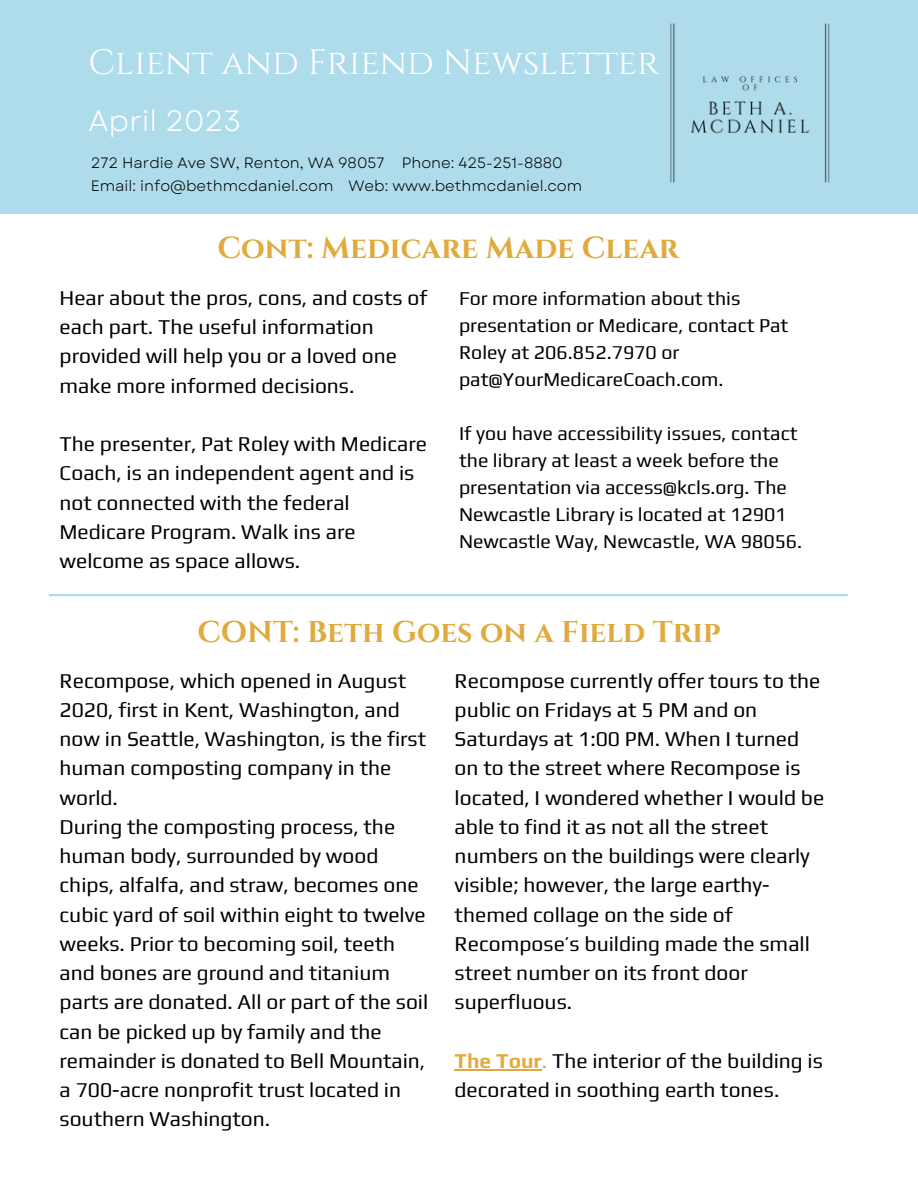
<style>
.page{position:relative;width:918px;height:1188px;background:#fff}
.page>*{position:absolute;margin:0;border:0;box-sizing:border-box;transform-origin:0 0}
.t1{font:35.1px "Cinzel";color:#fff}
.t2{font:700 30.45px "Cinzel";color:#e0aa3e}
.t3{font:700 30px "Cinzel";color:#e0aa3e}
.t4{font:29.4px "Garet";color:#fff}
.t5{font:21px/29.2px "Play";color:#000}
.t6{font:19.5px/27px "Play";color:#000}
.t7{font:15px "Garet";color:#000}
.s1{font-weight:700;color:#e0aa3e}
.s2{color:#e0aa3e}
</style>
<div class="page">
<div style="left:0;top:0;width:918px;height:214px;background:#afdceb"></div>
<img style="left:670px;top:23px;width:160px;height:160px">
<hr style="left:49px;top:594px;width:799px;height:2px;background:#afdceb">
<hr style="left:455px;top:1069px;width:87px;height:1px;background:#e0aa3e">
<p class="t1" style="left:88px;top:40px;width:572px">Client and Friend Newsletter</p>
<p class="t4" style="left:88px;top:100px;width:154px">April 2023</p>
<p class="t7" style="left:91px;top:152px;width:295px">272 Hardie Ave SW, Renton, WA 98057</p>
<p class="t7" style="left:91px;top:175px;width:244px">Email: info@bethmcdaniel.com</p>
<p class="t7" style="left:402px;top:152px;width:162px">Phone: 425-251-8880</p>
<p class="t7" style="left:349px;top:175px;width:235px">Web: www.bethmcdaniel.com</p>
<p class="t2" style="left:218px;top:228px;width:463px">Cont: Medicare Made Clear</p>
<p class="t5" style="left:60px;top:283px;width:369px">Hear about the pros, cons, and costs of each part. The useful information provided will help you or a loved one make more informed decisions.</p>
<p class="t6" style="left:459px;top:285px;width:331px">For more information about this presentation or Medicare, contact Pat<br>Roley at 206.852.7970 or pat@YourMedicareCoach.com.</p>
<p class="t6" style="left:459px;top:420px;width:340px">If you have accessibility issues, contact the library at least a week before the presentation via access@kcls.org. The Newcastle Library is located at 12901</p>
<p class="t6" style="left:459px;top:528px;width:345px">Newcastle Way, Newcastle, WA 98056.</p>
<p class="t5" style="left:60px;top:429px;width:369px">The presenter, Pat Roley with Medicare<br>Coach, is an independent agent and is not connected with the federal<br>Medicare Program. Walk ins are welcome as space allows.</p>
<p class="t3" style="left:197px;top:613px;width:525px">CONT: Beth Goes on a Field Trip</p>
<p class="t5" style="left:60px;top:665px;width:368px">Recompose, which opened in August 2020, first in Kent, Washington, and now in Seattle, Washington, is the first human composting company in the</p>
<p class="t5" style="left:60px;top:782px;width:60px">world.</p>
<p class="t5" style="left:60px;top:812px;width:368px">During the composting process, the human body, surrounded by wood chips, alfalfa, and straw, becomes one cubic yard of soil within eight to twelve weeks. Prior to becoming soil, teeth</p>
<p class="t5" style="left:60px;top:958px;width:370px">and bones are ground and titanium parts are donated. All or part of the soil can be picked up by family and the remainder is donated to Bell Mountain, a 700-acre nonprofit trust located in</p>
<p class="t5" style="left:60px;top:1104px;width:212px">southern Washington.</p>
<p class="t5" style="left:455px;top:665px;width:371px">Recompose currently offer tours to the public on Fridays at 5 PM and on<br>Saturdays at 1:00 PM. When I turned on to the street where Recompose is located, I wondered whether I would be able to find it as not all the street numbers on the buildings were clearly visible; however, the large earthy&shy;themed collage on the side of<br>Recompose’s building made the small street number on its front door superfluous.</p>
<p class="t5" style="left:455px;top:1046px;width:370px"><span class="s1">The Tour</span><span class="s2">.</span> The interior of the building is decorated in soothing earth tones.</p>
</div>
